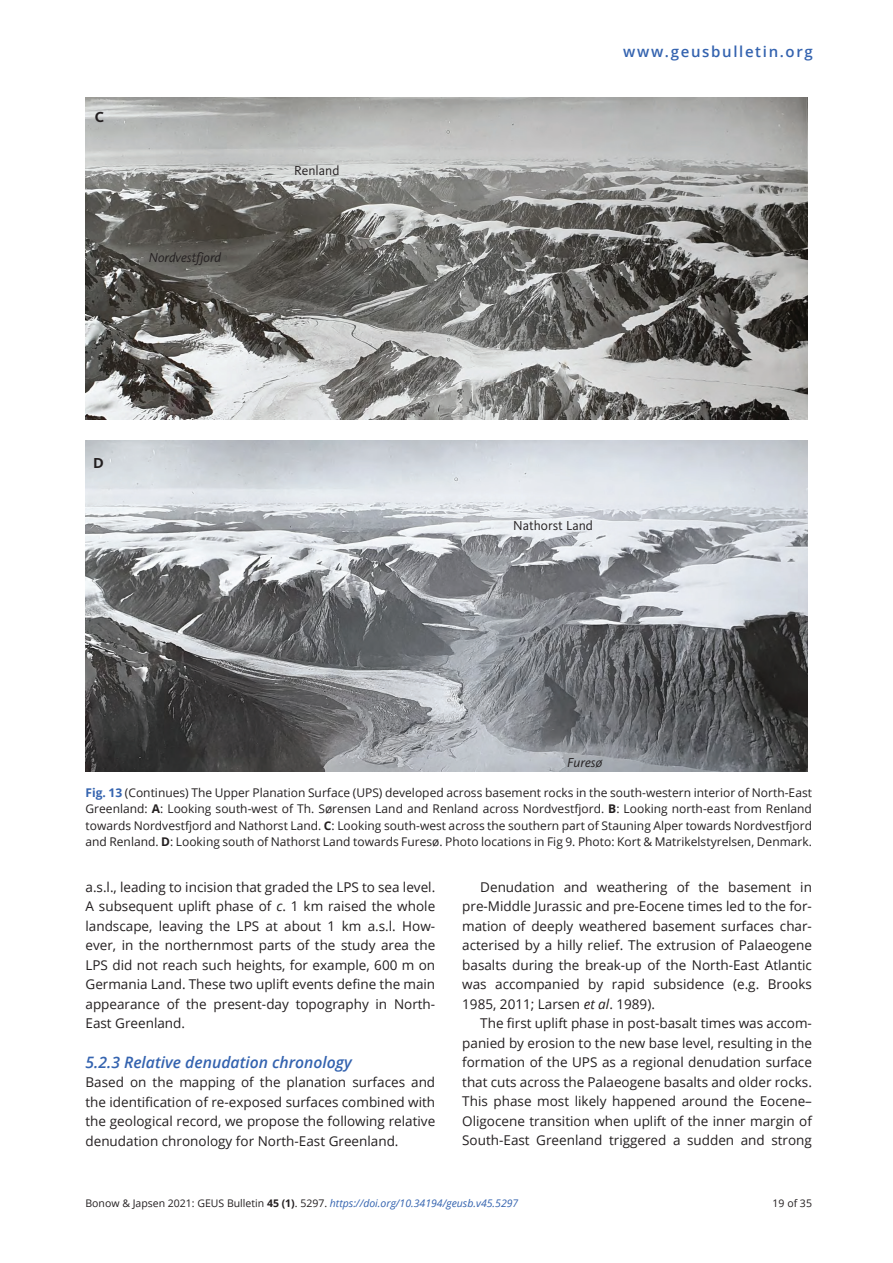
<style>
.page{position:relative;width:893px;height:1263px;background:#fff}
.page>*{position:absolute;margin:0;border:0;box-sizing:border-box;transform-origin:0 0}
.t1{font:italic 600 15.75px "Open Sans";color:#3463af}
.t2{font:600 15px "Open Sans";letter-spacing:.11em;color:#3463af}
.t3{font:700 15px "Kievit Pro";color:#231f20}
.TXI{font:13.5px/19.5px "Open Sans";color:#231f20;text-align:justify}
.TX{font:13.5px/19.5px "Open Sans";color:#231f20;text-align:justify}
.t4{font:italic 13.5px "Kievit Pro";color:#231f20}
.t5{font:13.5px "Kievit Pro";color:#231f20}
.FC{font:12px/16.5px "Open Sans";color:#231f20;text-align:justify}
.t6{font:italic 10.5px "Open Sans";color:#3463af}
.t7{font:10.5px "Open Sans";color:#231f20}
.s1{font-weight:700;color:#3463af}
.s2{font-weight:700}
.s3{font-style:italic}
.s4{font-style:normal;color:#231f20}
.s5{font-weight:700;font-style:normal;color:#231f20}
</style>
<div class="page">
<img style="left:85px;top:98px;width:723px;height:321px">
<img style="left:85px;top:441px;width:723px;height:330px">
<p class="t3" style="left:95px;top:108px;width:11px">C</p>
<p class="t4" style="left:149px;top:249px;width:74px">Nordvestfjord</p>
<p class="t5" style="left:294px;top:162px;width:47px">Renland</p>
<p class="t3" style="left:93px;top:453px;width:12px">D</p>
<p class="t2" style="left:623px;top:41px;width:191px">www.geusbulletin.org</p>
<p class="t5" style="left:513px;top:517px;width:81px">Nathorst Land</p>
<p class="t4" style="left:567px;top:754px;width:36px">Furesø</p>
<p class="FC" style="left:86px;top:784px;width:728px"><span class="s1">Fig. 13</span> (Continues) The Upper Planation Surface (UPS) developed across basement rocks in the south-western interior of North-East Greenland: <span class="s2">A</span>: Looking south-west of Th. Sørensen Land and Renland across Nordvestfjord. <span class="s2">B</span>: Looking north-east from Renland towards Nordvestfjord and Nathorst Land. <span class="s2">C</span>: Looking south-west across the southern part of Stauning Alper towards Nordvestfjord and Renland. <span class="s2">D</span>: Looking south of Nathorst Land towards Furesø. Photo locations in Fig 9. Photo: Kort &amp; Matrikelstyrelsen, Denmark.</p>
<p class="TX" style="left:86px;top:877px;width:351px">a.s.l., leading to incision that graded the LPS to sea level.<br>A subsequent uplift phase of <span class="s3">c</span>. 1 km raised the whole landscape, leaving the LPS at about 1 km a.s.l. How&shy;ever, in the northernmost parts of the study area the LPS did not reach such heights, for example, 600 m on Germania Land. These two uplift events define the main appearance of the present-day topography in North-East Greenland.</p>
<h3 class="t1" style="left:86px;top:1051px;width:268px">5.2.3 Relative denudation chronology</h3>
<p class="TX" style="left:86px;top:1072px;width:351px">Based on the mapping of the planation surfaces and the identification of re-exposed surfaces combined with the geological record, we propose the following relative denudation chronology for North-East Greenland.</p>
<p class="TXI" style="left:462px;top:877px;width:351px;text-indent:18px">Denudation and weathering of the basement in pre-Middle Jurassic and pre-Eocene times led to the for&shy;mation of deeply weathered basement surfaces char&shy;acterised by a hilly relief. The extrusion of Palaeogene basalts during the break-up of the North-East Atlantic was accompanied by rapid subsidence (e.g. Brooks 1985, 2011; Larsen <span class="s3">et al</span>. 1989).</p>
<p class="TXI" style="left:462px;top:1013px;width:351px;text-indent:18px">The first uplift phase in post-basalt times was accom&shy;panied by erosion to the new base level, resulting in the formation of the UPS as a regional denudation surface that cuts across the Palaeogene basalts and older rocks.<br>This phase most likely happened around the Eocene– Oligocene transition when uplift of the inner margin of South-East Greenland triggered a sudden and strong</p>
<p class="t6" style="left:86px;top:1196px;width:434px"><span class="s4">Bonow &amp; Japsen 2021: GEUS Bulletin</span> <span class="s5">45 (1)</span><span class="s4">. 5297.</span> https://doi.org/10.34194/geusb.v45.5297</p>
<p class="t7" style="left:773px;top:1196px;width:41px">19 of 35</p>
</div>
